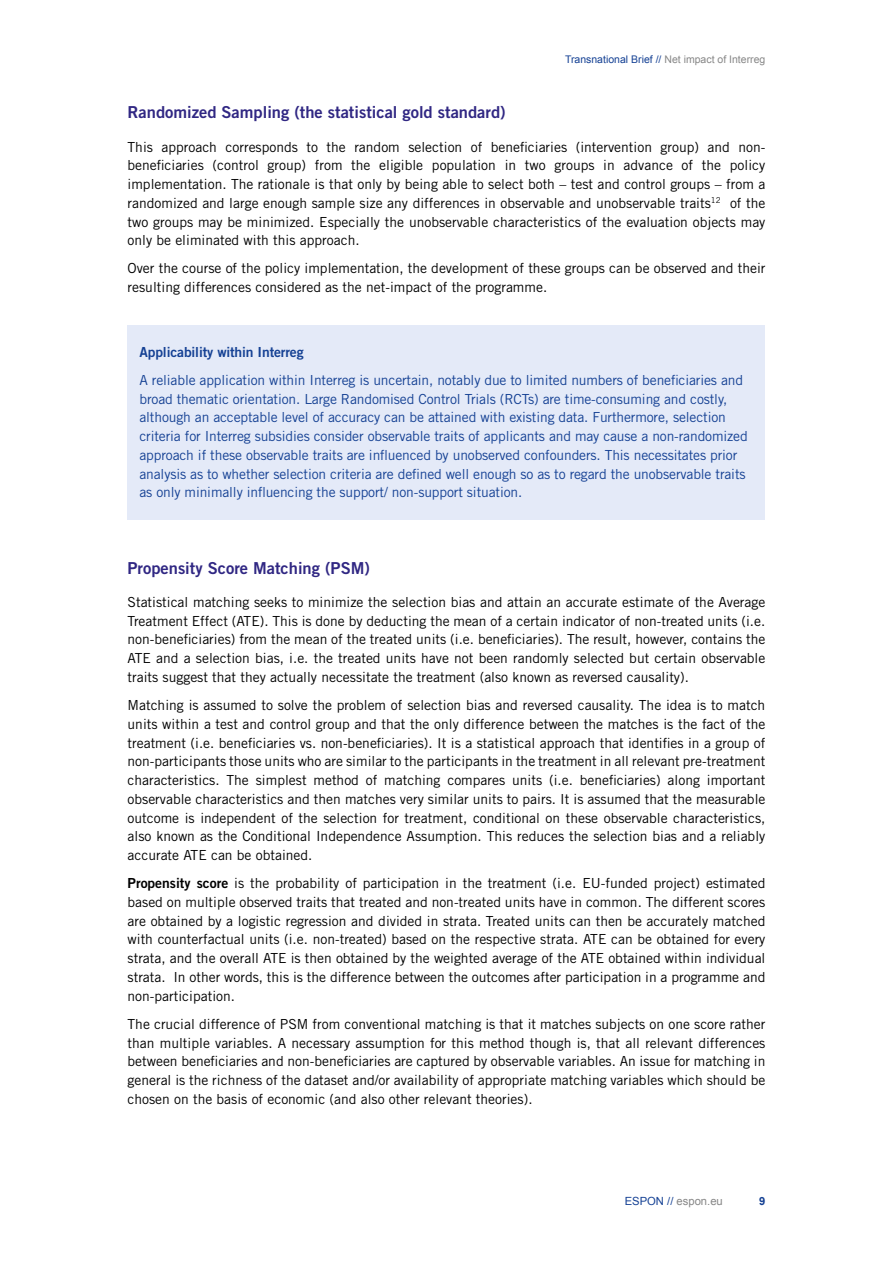
<style>
.page{position:relative;width:893px;height:1263px;background:#fff}
.page>*{position:absolute;margin:0;border:0;box-sizing:border-box;transform-origin:0 0}
.t1{font:16.5px "Trade Gothic LT Std Bd 2";color:#302783}
.t2{font:13.8px/18.8px "Trade Gothic LT Std";color:#000;text-align:justify}
.t3{font:13.8px/18.8px "Trade Gothic LT Std";letter-spacing:-.01em;color:#154194}
.t4{font:13.8px "Trade Gothic LT Std Bd 2";letter-spacing:-.01em;color:#154194}
.t5{font:11.25px "Arial";color:#878787}
.t6{font:700 11.25px "Arial";color:#154194}
.t7{font:10.5px "Arial";color:#154194}
.s1{color:#878787}
.s2{font-family:"Trade Gothic LT Std Bd 2"}
.s3{color:#154194}
</style>
<div class="page">
<div style="left:128px;top:325px;width:637px;height:194px;background:#e4eaf8"></div>
<p class="t7" style="left:565px;top:52px;width:202px">Transnational Brief // <span class="s1">Net impact of Interreg</span></p>
<p class="t1" style="left:128px;top:102px;width:380px">Randomized Sampling (the statistical gold standard)</p>
<p class="t2" style="left:128px;top:137px;width:639px">This approach corresponds to the random selection of beneficiaries (intervention group) and non&shy;beneficiaries (control group) from the eligible population in two groups in advance of the policy implementation. The rationale is that only by being able to select both – test and control groups – from a randomized and large enough sample size any differences in observable and unobservable traits<sup>12</sup> of the two groups may be minimized. Especially the unobservable characteristics of the evaluation objects may only be eliminated with this approach.</p>
<p class="t2" style="left:128px;top:259px;width:639px">Over the course of the policy implementation, the development of these groups can be observed and their resulting differences considered as the net-impact of the programme.</p>
<p class="t4" style="left:139px;top:343px;width:166px">Applicability within Interreg</p>
<p class="t3" style="left:139px;top:370px;width:610px">A reliable application within Interreg is uncertain, notably due to limited numbers of beneficiaries and broad thematic orientation. Large Randomised Control Trials (RCTs) are time-consuming and costly, although an acceptable level of accuracy can be attained with existing data. Furthermore, selection criteria for Interreg subsidies consider observable traits of applicants and may cause a non-randomized approach if these observable traits are influenced by unobserved confounders. This necessitates prior analysis as to whether selection criteria are defined well enough so as to regard the unobservable traits as only minimally influencing the support/ non-support situation.</p>
<p class="t1" style="left:128px;top:557px;width:244px">Propensity Score Matching (PSM)</p>
<p class="t2" style="left:128px;top:592px;width:639px">Statistical matching seeks to minimize the selection bias and attain an accurate estimate of the Average Treatment Effect (ATE). This is done by deducting the mean of a certain indicator of non-treated units (i.e. non-beneficiaries) from the mean of the treated units (i.e. beneficiaries). The result, however, contains the ATE and a selection bias, i.e. the treated units have not been randomly selected but certain observable traits suggest that they actually necessitate the treatment (also known as reversed causality).</p>
<p class="t2" style="left:128px;top:695px;width:639px">Matching is assumed to solve the problem of selection bias and reversed causality. The idea is to match units within a test and control group and that the only difference between the matches is the fact of the treatment (i.e. beneficiaries vs. non-beneficiaries). It is a statistical approach that identifies in a group of non-participants those units who are similar to the participants in the treatment in all relevant pre-treatment characteristics. The simplest method of matching compares units (i.e. beneficiaries) along important observable characteristics and then matches very similar units to pairs. It is assumed that the measurable outcome is independent of the selection for treatment, conditional on these observable characteristics, also known as the Conditional Independence Assumption. This reduces the selection bias and a reliably accurate ATE can be obtained.</p>
<p class="t2" style="left:128px;top:874px;width:639px"><span class="s2">Propensity score</span> is the probability of participation in the treatment (i.e. EU-funded project) estimated based on multiple observed traits that treated and non-treated units have in common. The different scores are obtained by a logistic regression and divided in strata. Treated units can then be accurately matched with counterfactual units (i.e. non-treated) based on the respective strata. ATE can be obtained for every strata, and the overall ATE is then obtained by the weighted average of the ATE obtained within individual strata. In other words, this is the difference between the outcomes after participation in a programme and non-participation.</p>
<p class="t2" style="left:128px;top:1014px;width:639px">The crucial difference of PSM from conventional matching is that it matches subjects on one score rather than multiple variables. A necessary assumption for this method though is, that all relevant differences between beneficiaries and non-beneficiaries are captured by observable variables. An issue for matching in general is the richness of the dataset and/or availability of appropriate matching variables which should be chosen on the basis of economic (and also other relevant theories).</p>
<p class="t5" style="left:625px;top:1194px;width:100px"><span class="s3">ESPON //</span> espon.eu</p>
<p class="t6" style="left:759px;top:1194px;width:8px">9</p>
</div>
